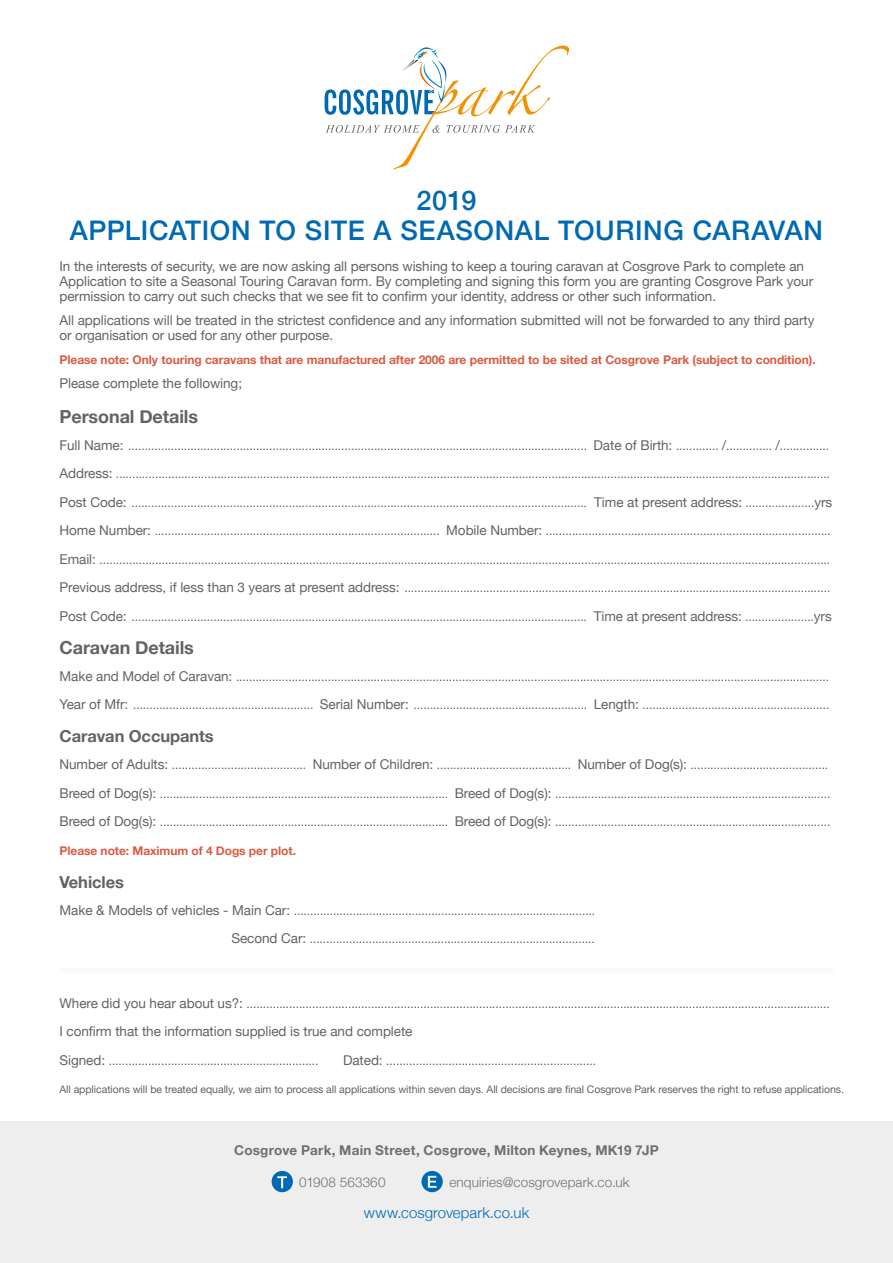
<style>
.page{position:relative;width:893px;height:1263px;background:#fff}
.page>*{position:absolute;margin:0;border:0;box-sizing:border-box;transform-origin:0 0}
.t1{font:500 27px/30px "Helvetica Neue";letter-spacing:.02em;color:#0069b4;text-align:center}
.t2{font:700 18px "Helvetica Neue";letter-spacing:-.005em;color:#646363}
.t3{font:700 16.5px "Helvetica Neue";letter-spacing:-.005em;color:#646363}
.t4{font:300 15px "Helvetica Neue";letter-spacing:.005em;color:#0069b4}
.t5{font:13.5px/15px "Helvetica Neue";letter-spacing:-.005em;color:#646363}
.t6{font:700 13.5px "Helvetica Neue";letter-spacing:.015em;color:#706f6f}
.t7{font:300 13.5px "Helvetica Neue";letter-spacing:.01em;color:#706f6f}
.t8{font:12px "Helvetica Neue";color:#646363}
.t9{font:700 12px "Helvetica Neue";letter-spacing:-.005em;color:#da5b42}
.t10{font:10.5px "Helvetica Neue";letter-spacing:-.005em;color:#646363}
.s1{font-size:13.5px}
</style>
<div class="page">
<svg style="left:325px;top:45px;width:243px;height:124px"></svg>
<div style="left:0;top:1121px;width:893px;height:142px;background:#eee"></div>
<svg style="left:421px;top:1171px;width:22px;height:21px"></svg>
<svg style="left:428px;top:1176px;width:9px;height:12px"></svg>
<div style="left:272px;top:1171px;width:21px;height:21px;background:#0069b4;border-radius:50%"></div>
<svg style="left:277px;top:1176px;width:10px;height:12px"></svg>
<div style="left:60px;top:968px;width:773px;height:5px;background:#fafafa"></div>
<h1 class="t1" style="left:70px;top:183px;width:755px">2019<br>APPLICATION TO SITE A SEASONAL TOURING CARAVAN</h1>
<p class="t5" style="left:60px;top:259px;width:755px">In the interests of security, we are now asking all persons wishing to keep a touring caravan at Cosgrove Park to complete an<br>Application to site a Seasonal Touring Caravan form. By completing and signing this form you are granting Cosgrove Park your permission to carry out such checks that we see fit to confirm your identity, address or other such information.</p>
<p class="t5" style="left:60px;top:313px;width:756px">All applications will be treated in the strictest confidence and any information submitted will not be forwarded to any third party or organisation or used for any other purpose.</p>
<p class="t9" style="left:60px;top:350px;width:758px">Please note: Only touring caravans that are manufactured after 2006 are permitted to be sited at Cosgrove Park (subject to condition).</p>
<p class="t5" style="left:60px;top:376px;width:184px">Please complete the following;</p>
<h2 class="t2" style="left:60px;top:402px;width:140px">Personal Details</h2>
<p class="t8" style="left:60px;top:437px;width:771px"><span class="s1">Full Name:</span> ............................................................................................................................................ <span class="s1">Date of Birth:</span> ............. <span class="s1">/</span>.............. <span class="s1">/</span>...............</p>
<p class="t8" style="left:60px;top:465px;width:772px"><span class="s1">Address:</span> ..........................................................................................................................................................................................................................</p>
<p class="t8" style="left:60px;top:494px;width:774px"><span class="s1">Post Code:</span> ........................................................................................................................................... <span class="s1">Time at present address:</span> .....................<span class="s1">yrs</span></p>
<p class="t8" style="left:60px;top:522px;width:773px"><span class="s1">Home Number:</span> ....................................................................................... <span class="s1">Mobile Number:</span> .......................................................................................</p>
<p class="t8" style="left:60px;top:551px;width:772px"><span class="s1">Email:</span> ...............................................................................................................................................................................................................................</p>
<p class="t8" style="left:60px;top:579px;width:772px"><span class="s1">Previous address, if less than 3 years at present address:</span> ..................................................................................................................................</p>
<p class="t8" style="left:60px;top:608px;width:774px"><span class="s1">Post Code:</span> ........................................................................................................................................... <span class="s1">Time at present address:</span> .....................<span class="s1">yrs</span></p>
<h2 class="t2" style="left:60px;top:633px;width:136px">Caravan Details</h2>
<p class="t8" style="left:60px;top:668px;width:771px"><span class="s1">Make and Model of Caravan:</span> .....................................................................................................................................................................................</p>
<p class="t8" style="left:60px;top:696px;width:771px"><span class="s1">Year of Mfr:</span> ....................................................... <span class="s1">Serial Number:</span> ..................................................... <span class="s1">Length:</span> .........................................................</p>
<h3 class="t3" style="left:60px;top:723px;width:156px">Caravan Occupants</h3>
<p class="t8" style="left:60px;top:756px;width:770px"><span class="s1">Number of Adults:</span> ......................................... <span class="s1">Number of Children:</span> ......................................... <span class="s1">Number of Dog(s):</span> ..........................................</p>
<p class="t8" style="left:60px;top:785px;width:772px"><span class="s1">Breed of Dog(s):</span> ........................................................................................ <span class="s1">Breed of Dog(s):</span> ....................................................................................</p>
<p class="t8" style="left:60px;top:813px;width:772px"><span class="s1">Breed of Dog(s):</span> ........................................................................................ <span class="s1">Breed of Dog(s):</span> ....................................................................................</p>
<p class="t9" style="left:60px;top:841px;width:238px">Please note: Maximum of 4 Dogs per plot.</p>
<h3 class="t3" style="left:60px;top:869px;width:66px">Vehicles</h3>
<p class="t8" style="left:60px;top:902px;width:537px"><span class="s1">Make &amp; Models of vehicles - Main Car:</span> ............................................................................................</p>
<p class="t8" style="left:231px;top:930px;width:365px"><span class="s1">Second Car:</span> .......................................................................................</p>
<p class="t8" style="left:60px;top:995px;width:772px"><span class="s1">Where did you hear about us?:</span> ..................................................................................................................................................................................</p>
<p class="t5" style="left:60px;top:1025px;width:354px">I confirm that the information supplied is true and complete</p>
<p class="t8" style="left:60px;top:1052px;width:260px"><span class="s1">Signed:</span> ................................................................</p>
<p class="t8" style="left:343px;top:1052px;width:255px"><span class="s1">Dated:</span> ................................................................</p>
<p class="t10" style="left:60px;top:1082px;width:786px">All applications will be treated equally, we aim to process all applications within seven days. All decisions are final Cosgrove Park reserves the right to refuse applications.</p>
<p class="t6" style="left:234px;top:1139px;width:426px">Cosgrove Park, Main Street, Cosgrove, Milton Keynes, MK19 7JP</p>
<p class="t7" style="left:299px;top:1171px;width:88px">01908 563360</p>
<p class="t7" style="left:449px;top:1171px;width:182px">enquiries@cosgrovepark.co.uk</p>
<p class="t4" style="left:364px;top:1200px;width:167px">www.cosgrovepark.co.uk</p>
</div>
